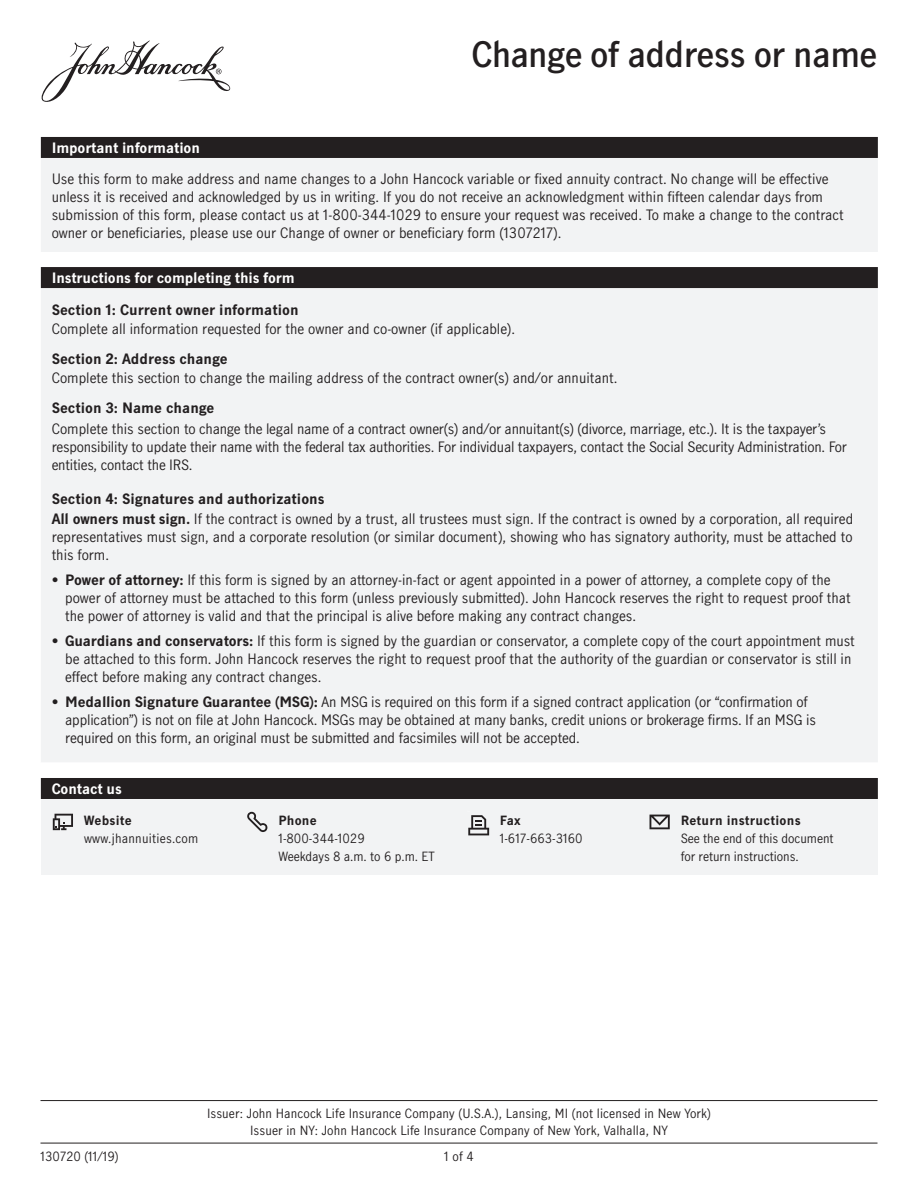
<style>
.page{position:relative;width:918px;height:1188px;background:#fff}
.page>*{position:absolute;margin:0;border:0;box-sizing:border-box;transform-origin:0 0}
.t1{font:600 33px "Manulife JH Sans";letter-spacing:-.02em;color:#231f20}
.copy_9_12{font:13.5px/18px "Manulife JH Sans";color:#231f20}
.copy_9_11{font:13.5px "Manulife JH Sans";color:#231f20}
.copy_subhead_9_11{font:700 13.5px "Manulife JH Sans";color:#231f20}
.subhead_in_black_bar{font:700 13.5px "Manulife JH Sans";letter-spacing:-.01em;color:#fff}
.t2{font:12px/18px "Manulife JH Sans";letter-spacing:.01em;color:#231f20}
.s1{font-weight:700}
</style>
<div class="page">
<svg style="left:41px;top:40px;width:190px;height:62px"></svg>
<div style="left:41px;top:158px;width:837px;height:604px;background:#f2f3f4"></div>
<div style="left:41px;top:795px;width:837px;height:80px;background:#f2f3f4"></div>
<div style="left:41px;top:137px;width:837px;height:21px;background:#231f20"></div>
<div style="left:41px;top:267px;width:837px;height:21px;background:#231f20"></div>
<div style="left:41px;top:778px;width:837px;height:21px;background:#231f20"></div>
<svg style="left:53px;top:814px;width:20px;height:16px"></svg>
<svg style="left:247px;top:812px;width:21px;height:20px"></svg>
<svg style="left:468px;top:815px;width:21px;height:20px"></svg>
<svg style="left:650px;top:815px;width:20px;height:14px"></svg>
<hr style="left:40px;top:1100px;width:838px;height:1px;background:#231f20">
<hr style="left:40px;top:1143px;width:838px;height:1px;background:#231f20">
<h1 class="t1" style="left:471px;top:31px;width:408px">Change of address or name</h1>
<p class="subhead_in_black_bar" style="left:52px;top:138px;width:150px">Important information</p>
<p class="copy_9_12" style="left:52px;top:170px;width:794px">Use this form to make address and name changes to a John Hancock variable or fixed annuity contract. No change will be effective unless it is received and acknowledged by us in writing. If you do not receive an acknowledgment within fifteen calendar days from submission of this form, please contact us at 1-800-344-1029 to ensure your request was received. To make a change to the contract owner or beneficiaries, please use our Change of owner or beneficiary form (1307217).</p>
<p class="subhead_in_black_bar" style="left:52px;top:268px;width:245px">Instructions for completing this form</p>
<p class="copy_subhead_9_11" style="left:52px;top:300px;width:248px">Section 1: Current owner information</p>
<p class="copy_9_11" style="left:52px;top:319px;width:465px">Complete all information requested for the owner and co-owner (if applicable).</p>
<p class="copy_subhead_9_11" style="left:52px;top:349px;width:178px">Section 2: Address change</p>
<p class="copy_9_11" style="left:52px;top:368px;width:567px">Complete this section to change the mailing address of the contract owner(s) and/or annuitant.</p>
<p class="copy_subhead_9_11" style="left:52px;top:398px;width:164px">Section 3: Name change</p>
<p class="copy_9_12" style="left:52px;top:419px;width:797px">Complete this section to change the legal name of a contract owner(s) and/or annuitant(s) (divorce, marriage, etc.). It is the taxpayer’s responsibility to update their name with the federal tax authorities. For individual taxpayers, contact the Social Security Administration. For entities, contact the IRS.</p>
<p class="copy_subhead_9_11" style="left:52px;top:489px;width:274px">Section 4: Signatures and authorizations</p>
<p class="copy_9_12" style="left:52px;top:510px;width:803px;text-align:justify"><span class="s1">All owners must sign.</span> If the contract is owned by a trust, all trustees must sign. If the contract is owned by a corporation, all required representatives must sign, and a corporate resolution (or similar document), showing who has signatory authority, must be attached to this form.</p>
<p class="copy_9_12" style="left:65px;top:570px;width:787px;text-indent:-14px">• <span class="s1">Power of attorney:</span> If this form is signed by an attorney-in-fact or agent appointed in a power of attorney, a complete copy of the power of attorney must be attached to this form (unless previously submitted). John Hancock reserves the right to request proof that the power of attorney is valid and that the principal is alive before making any contract changes.</p>
<p class="copy_9_12" style="left:65px;top:631px;width:791px;text-indent:-14px">• <span class="s1">Guardians and conservators:</span> If this form is signed by the guardian or conservator, a complete copy of the court appointment must be attached to this form. John Hancock reserves the right to request proof that the authority of the guardian or conservator is still in effect before making any contract changes.</p>
<p class="copy_9_12" style="left:65px;top:692px;width:752px;text-indent:-14px">• <span class="s1">Medallion Signature Guarantee (MSG):</span> An MSG is required on this form if a signed contract application (or “confirmation of application”) is not on file at John Hancock. MSGs may be obtained at many banks, credit unions or brokerage firms. If an MSG is required on this form, an original must be submitted and facsimiles will not be accepted.</p>
<p class="subhead_in_black_bar" style="left:52px;top:779px;width:72px">Contact us</p>
<p class="t2" style="left:84px;top:811px;width:116px"><span class="s1">Website </span>www.jhannuities.com</p>
<p class="t2" style="left:278px;top:811px;width:158px"><span class="s1">Phone<br></span>1-800-344-1029<br>Weekdays 8 a.m. to 6 p.m. ET</p>
<p class="t2" style="left:500px;top:811px;width:84px"><span class="s1">Fax<br></span>1-617-663-3160</p>
<p class="t2" style="left:681px;top:811px;width:154px"><span class="s1">Return instructions<br></span>See the end of this document for return instructions.</p>
<p class="t2" style="left:207px;top:1105px;width:505px;line-height:16.5px;text-align:center">Issuer: John Hancock Life Insurance Company (U.S.A.), Lansing, MI (not licensed in New York)<br>Issuer in NY: John Hancock Life Insurance Company of New York, Valhalla, NY</p>
<p class="t2" style="left:40px;top:1147px;width:80px">130720 (11/19)</p>
<p class="t2" style="left:444px;top:1147px;width:31px">1 of 4</p>
</div>
